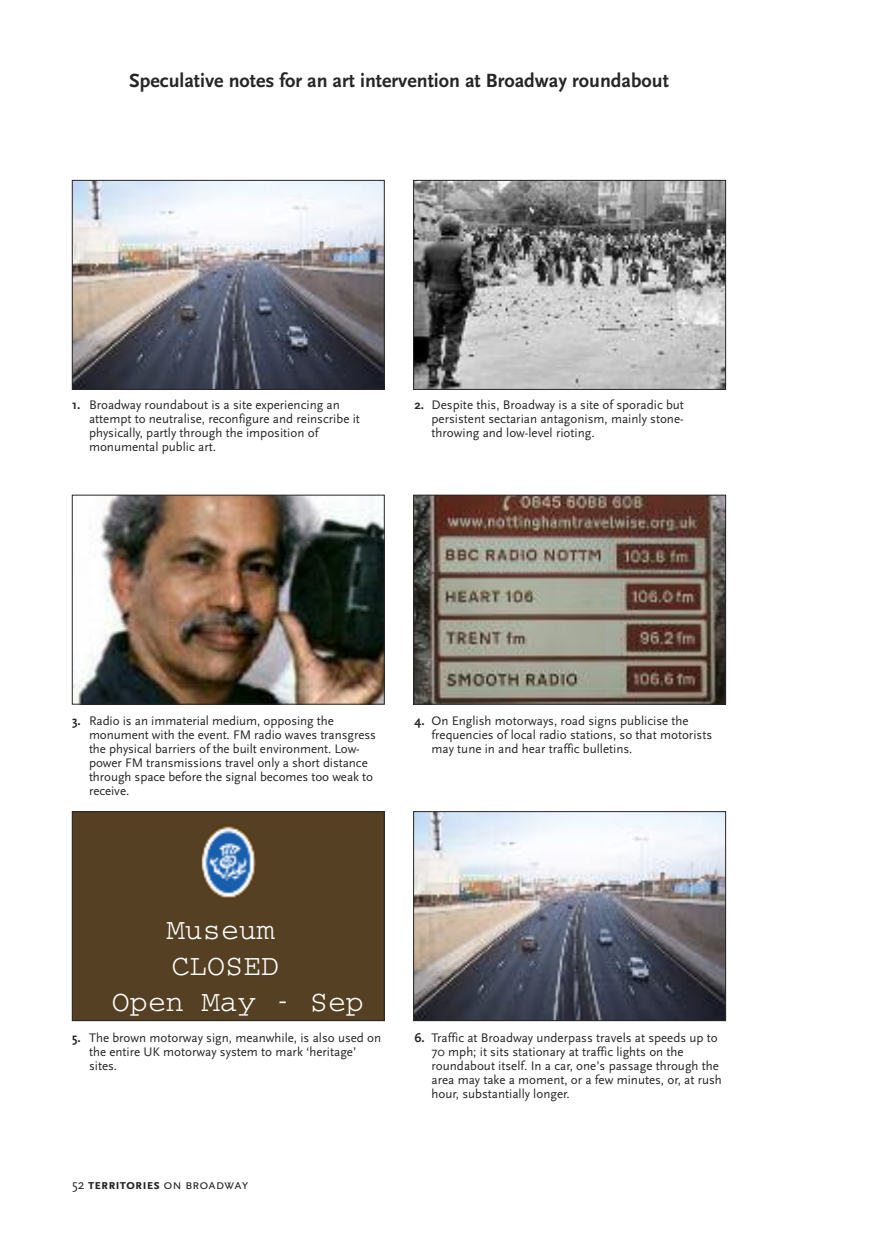
<style>
.page{position:relative;width:879px;height:1236px;background:#fff}
.page>*{position:absolute;margin:0;border:0;box-sizing:border-box;transform-origin:0 0}
.t1{font:30px "Courier";color:#fff}
.t2{font:700 20px "Scala Sans";color:#272627}
.t3{font:14px "Scala Sans Bold SC";color:#272627}
.t4{font:13px/14px "Scala Sans";color:#272627}
.s1{font-weight:700}
.s2{font-family:"Scala Sans"}
.s3{font-family:"Scala Sans Regular SC"}
</style>
<div class="page">
<img style="left:74px;top:182px;width:308px;height:206px">
<div style="left:72px;top:180px;width:312px;height:210px;border:1px solid #272627"></div>
<img style="left:415px;top:182px;width:309px;height:206px">
<div style="left:413px;top:180px;width:313px;height:210px;border:1px solid #272627"></div>
<img style="left:74px;top:497px;width:308px;height:205px">
<div style="left:72px;top:495px;width:312px;height:209px;border:1px solid #272627"></div>
<img style="left:415px;top:497px;width:309px;height:205px">
<div style="left:413px;top:495px;width:313px;height:209px;border:1px solid #272627"></div>
<div style="left:72px;top:812px;width:312px;height:209px;background:#554023"></div>
<div style="left:72px;top:811px;width:312px;height:210px;border:1px solid #272627"></div>
<img style="left:415px;top:813px;width:309px;height:206px">
<div style="left:413px;top:811px;width:313px;height:210px;border:1px solid #272627"></div>
<img style="left:201px;top:824px;width:56px;height:75px;border-radius:50%">
<h2 class="t2" style="left:129px;top:68px;width:541px">Speculative notes for an art intervention at Broadway roundabout</h2>
<p class="t4" style="left:89px;top:398px;width:272px;text-indent:-17px"><span class="s1">1.</span> Broadway roundabout is a site experiencing an attempt to neutralise, reconfigure and reinscribe it physically, partly through the imposition of monumental public art.</p>
<p class="t4" style="left:431px;top:398px;width:254px;text-align:justify;text-indent:-17px"><span class="s1">2.</span> Despite this, Broadway is a site of sporadic but persistent sectarian antagonism, mainly stone&shy;throwing and low-level rioting.</p>
<p class="t4" style="left:89px;top:713px;width:288px;text-indent:-17px"><span class="s1">3.</span> Radio is an immaterial medium, opposing the monument with the event. FM radio waves transgress the physical barriers of the built environment. Low&shy;power FM transmissions travel only a short distance through space before the signal becomes too weak to receive.</p>
<p class="t4" style="left:431px;top:713px;width:282px;text-indent:-17px"><span class="s1">4.</span> On English motorways, road signs publicise the frequencies of local radio stations, so that motorists may tune in and hear traffic bulletins.</p>
<h1 class="t1" style="left:167px;top:920px;width:110px">Museum</h1>
<h1 class="t1" style="left:171px;top:956px;width:109px">CLOSED</h1>
<h1 class="t1" style="left:112px;top:992px;width:253px">Open May - Sep</h1>
<p class="t4" style="left:89px;top:1030px;width:294px;text-indent:-17px"><span class="s1">5.</span> The brown motorway sign, meanwhile, is also used on the entire UK motorway system to mark ‘heritage’ sites.</p>
<p class="t4" style="left:431px;top:1030px;width:292px;text-indent:-17px"><span class="s1">6.</span> Traffic at Broadway underpass travels at speeds up to 70 mph; it sits stationary at traffic lights on the roundabout itself. In a car, one’s passage through the area may take a moment, or a few minutes, or, at rush hour, substantially longer.</p>
<p class="t3" style="left:72px;top:1176px;width:178px"><span class="s2">52</span> territories <span class="s3">on broadway</span></p>
</div>
